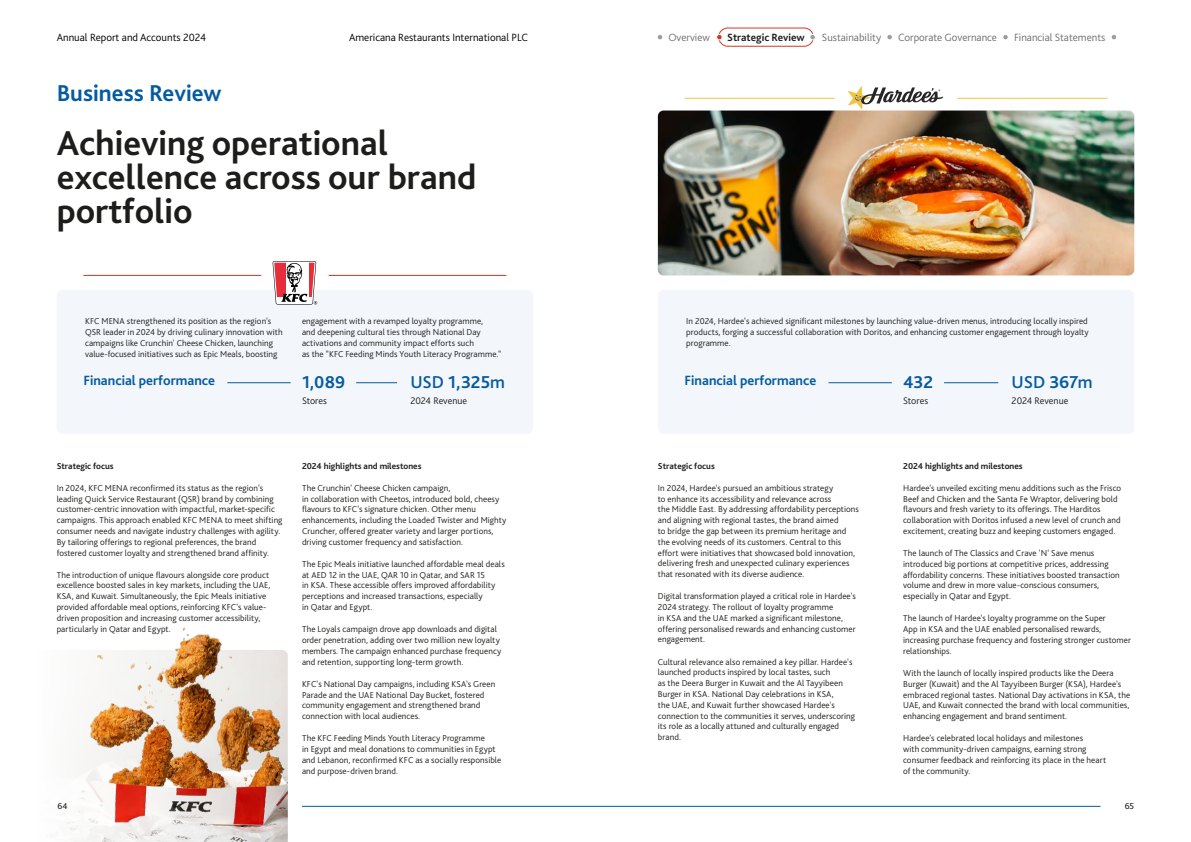
<style>
.page{position:relative;width:1191px;height:842px;background:#fff}
.page>*{position:absolute;margin:0;border:0;box-sizing:border-box;transform-origin:0 0}
.t1{font:700 36px/34px "Bliss 2";color:#1d1d1b}
.t2{font:700 24px "Bliss 2";color:#055ba0}
.t3{font:700 18px "Bliss 2";color:#055ba0}
.t4{font:500 18px "Bliss 2";color:#055ba0}
.t5{font:700 14px "Bliss 2";color:#055ba0}
.t6{font:300 11px "Bliss 2";color:#000}
.t7{font:300 11px "Bliss 2";color:#706f6f}
.t8{font:700 11px "Bliss 2";color:#1d1d1b}
.t9{font:300 10px "Bliss 2";letter-spacing:-.005em;color:#1d1d1b}
.t10{font:300 9px/10.8px "Bliss 2";letter-spacing:.01em;color:#1d1d1b}
.t11{font:700 9px "Bliss 2";color:#1d1d1b}
.t12{font:9px "Bliss 2";color:#1d1d1b}
.s1{font-weight:500}
.s2{font-weight:700}
</style>
<div class="page">
<div style="left:57px;top:290px;width:476px;height:144px;background:#f3f6fb;border-radius:6px"></div>
<div style="left:658px;top:290px;width:476px;height:144px;background:#f3f6fb;border-radius:6px"></div>
<svg style="left:272px;top:261px;width:45px;height:44px"></svg>
<hr style="left:83px;top:275px;width:178px;height:1px;background:#d73623">
<hr style="left:302px;top:806px;width:798px;height:1px;background:#055ba0">
<hr style="left:227px;top:382px;width:64px;height:1px;background:#055ba0">
<hr style="left:356px;top:382px;width:41px;height:1px;background:#055ba0">
<hr style="left:828px;top:382px;width:63px;height:1px;background:#055ba0">
<hr style="left:944px;top:382px;width:54px;height:1px;background:#055ba0">
<hr style="left:329px;top:275px;width:177px;height:1px;background:#d73623">
<svg style="left:848px;top:87px;width:95px;height:22px"></svg>
<hr style="left:684px;top:98px;width:150px;height:1px;background:#f0c63f">
<hr style="left:957px;top:98px;width:150px;height:1px;background:#f0c63f">
<img style="left:658px;top:111px;width:476px;height:164px">
<img style="left:83px;top:627px;width:205px;height:215px">
<svg style="left:657px;top:35px;width:6px;height:5px"></svg>
<div style="left:718px;top:28px;width:96px;height:19px;border:1px solid #d73623;border-radius:9px"></div>
<svg style="left:716px;top:34px;width:6px;height:6px"></svg>
<div style="left:809px;top:34px;width:7px;height:6px;border:1px solid #fff;border-radius:50%"></div>
<div style="left:886px;top:34px;width:7px;height:6px;border:1px solid #fff;border-radius:50%"></div>
<svg style="left:1003px;top:35px;width:5px;height:5px"></svg>
<div style="left:1110px;top:34px;width:7px;height:6px;border:1px solid #fff;border-radius:50%"></div>
<p class="t6" style="left:57px;top:30px;width:151px">Annual Report and Accounts 2024</p>
<p class="t6" style="left:349px;top:30px;width:180px">Americana Restaurants International PLC</p>
<p class="t7" style="left:668px;top:30px;width:43px">Overview</p>
<p class="t8" style="left:727px;top:30px;width:79px">Strategic Review</p>
<p class="t7" style="left:822px;top:30px;width:61px">Sustainability</p>
<p class="t7" style="left:898px;top:30px;width:100px">Corporate Governance</p>
<p class="t7" style="left:1014px;top:30px;width:93px">Financial Statements</p>
<h2 class="t2" style="left:57px;top:78px;width:166px">Business Review</h2>
<h1 class="t1" style="left:57px;top:125px;width:421px">Achieving operational excellence across our brand portfolio</h1>
<p class="t10" style="left:85px;top:315px;width:199px">KFC MENA strengthened its position as the region's QSR leader in 2024 by driving culinary innovation with campaigns like Crunchin' Cheese Chicken, launching value-focused initiatives such as Epic Meals, boosting</p>
<p class="t10" style="left:302px;top:315px;width:201px">engagement with a revamped loyalty programme,<br>and deepening cultural ties through National Day activations and community impact efforts such<br>as the "KFC Feeding Minds Youth Literacy Programme."</p>
<p class="t10" style="left:686px;top:315px;width:404px;text-align:justify">In 2024, Hardee's achieved significant milestones by launching value-driven menus, introducing locally inspired products, forging a successful collaboration with Doritos, and enhancing customer engagement through loyalty programme.</p>
<h3 class="t3" style="left:302px;top:371px;width:45px">1,089</h3>
<p class="t9" style="left:302px;top:395px;width:27px">Stores</p>
<h3 class="t5" style="left:83px;top:372px;width:133px">Financial performance</h3>
<h3 class="t3" style="left:903px;top:371px;width:31px">432</h3>
<p class="t9" style="left:903px;top:395px;width:27px">Stores</p>
<h3 class="t5" style="left:684px;top:372px;width:133px">Financial performance</h3>
<h3 class="t3" style="left:410px;top:371px;width:96px"><span class="s1">USD</span> 1,325<span class="s1">m</span></h3>
<p class="t9" style="left:410px;top:395px;width:58px">2024 Revenue</p>
<h3 class="t4" style="left:1011px;top:371px;width:82px">USD <span class="s2">367</span>m</h3>
<p class="t9" style="left:1011px;top:395px;width:58px">2024 Revenue</p>
<p class="t11" style="left:57px;top:460px;width:58px">Strategic focus</p>
<p class="t10" style="left:57px;top:482px;width:227px">In 2024, KFC MENA reconfirmed its status as the region's leading Quick Service Restaurant (QSR) brand by combining customer-centric innovation with impactful, market-specific campaigns. This approach enabled KFC MENA to meet shifting consumer needs and navigate industry challenges with agility.<br>By tailoring offerings to regional preferences, the brand fostered customer loyalty and strengthened brand affinity.</p>
<p class="t10" style="left:57px;top:569px;width:215px">The introduction of unique flavours alongside core product excellence boosted sales in key markets, including the UAE, KSA, and Kuwait. Simultaneously, the Epic Meals initiative provided affordable meal options, reinforcing KFC's value&shy;driven proposition and increasing customer accessibility, particularly in Qatar and Egypt.</p>
<p class="t11" style="left:302px;top:460px;width:121px">2024 highlights and milestones</p>
<p class="t10" style="left:302px;top:482px;width:206px">The Crunchin' Cheese Chicken campaign,<br>in collaboration with Cheetos, introduced bold, cheesy flavours to KFC's signature chicken. Other menu enhancements, including the Loaded Twister and Mighty Cruncher, offered greater variety and larger portions, driving customer frequency and satisfaction.</p>
<p class="t10" style="left:302px;top:558px;width:204px">The Epic Meals initiative launched affordable meal deals at AED 12 in the UAE, QAR 10 in Qatar, and SAR 15<br>in KSA. These accessible offers improved affordability perceptions and increased transactions, especially<br>in Qatar and Egypt.</p>
<p class="t10" style="left:302px;top:624px;width:201px">The Loyals campaign drove app downloads and digital order penetration, adding over two million new loyalty members. The campaign enhanced purchase frequency and retention, supporting long-term growth.</p>
<p class="t10" style="left:302px;top:678px;width:195px">KFC's National Day campaigns, including KSA's Green Parade and the UAE National Day Bucket, fostered community engagement and strengthened brand connection with local audiences.</p>
<p class="t10" style="left:302px;top:733px;width:201px">The KFC Feeding Minds Youth Literacy Programme<br>in Egypt and meal donations to communities in Egypt and Lebanon, reconfirmed KFC as a socially responsible and purpose-driven brand.</p>
<p class="t11" style="left:658px;top:460px;width:58px">Strategic focus</p>
<p class="t10" style="left:658px;top:482px;width:202px">In 2024, Hardee's pursued an ambitious strategy<br>to enhance its accessibility and relevance across<br>the Middle East. By addressing affordability perceptions and aligning with regional tastes, the brand aimed<br>to bridge the gap between its premium heritage and the evolving needs of its customers. Central to this effort were initiatives that showcased bold innovation, delivering fresh and unexpected culinary experiences that resonated with its diverse audience.</p>
<p class="t10" style="left:658px;top:591px;width:199px">Digital transformation played a critical role in Hardee's 2024 strategy. The rollout of loyalty programme<br>in KSA and the UAE marked a significant milestone, offering personalised rewards and enhancing customer engagement.</p>
<p class="t10" style="left:658px;top:656px;width:199px">Cultural relevance also remained a key pillar. Hardee's launched products inspired by local tastes, such<br>as the Deera Burger in Kuwait and the Al Tayyibeen Burger in KSA. National Day celebrations in KSA,<br>the UAE, and Kuwait further showcased Hardee's connection to the communities it serves, underscoring its role as a locally attuned and culturally engaged brand.</p>
<p class="t11" style="left:903px;top:460px;width:121px">2024 highlights and milestones</p>
<p class="t10" style="left:903px;top:482px;width:219px">Hardee's unveiled exciting menu additions such as the Frisco Beef and Chicken and the Santa Fe Wraptor, delivering bold flavours and fresh variety to its offerings. The Harditos collaboration with Doritos infused a new level of crunch and excitement, creating buzz and keeping customers engaged.</p>
<p class="t10" style="left:903px;top:547px;width:218px">The launch of The Classics and Crave 'N' Save menus introduced big portions at competitive prices, addressing affordability concerns. These initiatives boosted transaction volume and drew in more value-conscious consumers, especially in Qatar and Egypt.</p>
<p class="t10" style="left:903px;top:613px;width:229px">The launch of Hardee's loyalty programme on the Super<br>App in KSA and the UAE enabled personalised rewards, increasing purchase frequency and fostering stronger customer relationships.</p>
<p class="t10" style="left:903px;top:667px;width:228px">With the launch of locally inspired products like the Deera Burger (Kuwait) and the Al Tayyibeen Burger (KSA), Hardee's embraced regional tastes. National Day activations in KSA, the UAE, and Kuwait connected the brand with local communities, enhancing engagement and brand sentiment.</p>
<p class="t10" style="left:903px;top:733px;width:204px">Hardee's celebrated local holidays and milestones<br>with community-driven campaigns, earning strong consumer feedback and reinforcing its place in the heart of the community.</p>
<p class="t12" style="left:58px;top:800px;width:11px">64</p>
<p class="t12" style="left:1124px;top:800px;width:11px">65</p>
</div>
